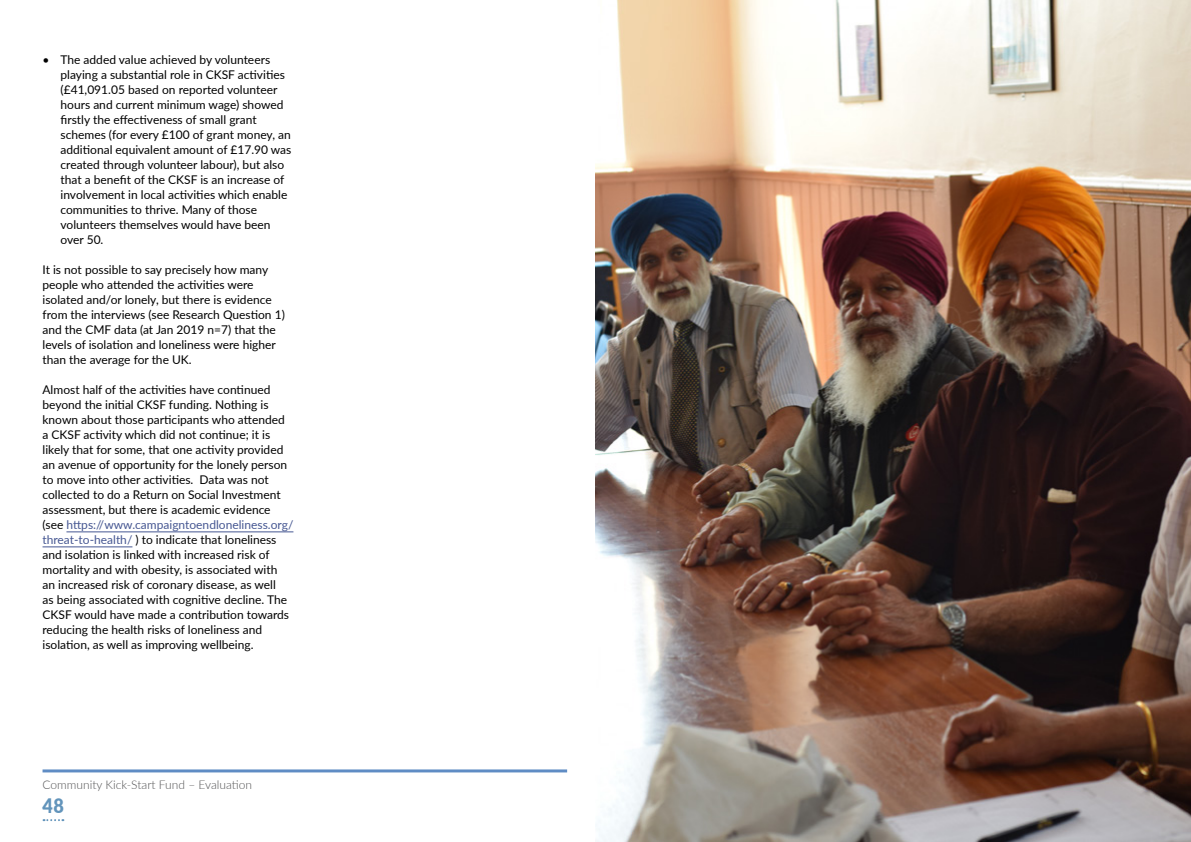
<style>
.page{position:relative;width:1191px;height:842px;background:#fff}
.page>*{position:absolute;margin:0;border:0;box-sizing:border-box;transform-origin:0 0}
.t1{font:900 20px "Lato";color:#6294bb;scale:.9 1}
.t2{font:12px/15px "Lato";color:#000}
.t3{font:300 12px "Lato";color:#535354}
.s1{color:#465792}
</style>
<div class="page">
<hr style="left:43px;top:769px;width:524px;height:3px;background:#5f8cc4">
<svg style="left:44px;top:819px;width:19px;height:2px"></svg>
<hr style="left:66px;top:532px;width:227px;height:1px;background:#465792">
<hr style="left:43px;top:547px;width:89px;height:1px;background:#465792">
<img style="left:595px;top:0;width:596px;height:842px">
<p class="t2" style="left:61px;top:52px;width:232px;text-indent:-18px">• The added value achieved by volunteers playing a substantial role in CKSF activities (£41,091.05 based on reported volunteer hours and current minimum wage) showed firstly the effectiveness of small grant schemes (for every £100 of grant money, an additional equivalent amount of £17.90 was created through volunteer labour), but also that a benefit of the CKSF is an increase of involvement in local activities which enable communities to thrive. Many of those volunteers themselves would have been over 50.</p>
<p class="t2" style="left:43px;top:262px;width:244px">It is not possible to say precisely how many people who attended the activities were isolated and/or lonely, but there is evidence from the interviews (see Research Question 1) and the CMF data (at Jan 2019 n=7) that the levels of isolation and loneliness were higher than the average for the UK.</p>
<p class="t2" style="left:43px;top:382px;width:252px">Almost half of the activities have continued beyond the initial CKSF funding. Nothing is known about those participants who attended a CKSF activity which did not continue; it is likely that for some, that one activity provided an avenue of opportunity for the lonely person to move into other activities. Data was not collected to do a Return on Social Investment assessment, but there is academic evidence (see <span class="s1">https://www.campaigntoendloneliness.org/ threat-to-health/</span> ) to indicate that loneliness and isolation is linked with increased risk of mortality and with obesity, is associated with<br>an increased risk of coronary disease, as well<br>as being associated with cognitive decline. The CKSF would have made a contribution towards reducing the health risks of loneliness and isolation, as well as improving wellbeing.</p>
<p class="t3" style="left:43px;top:777px;width:211px">Community Kick-Start Fund – Evaluation</p>
<h1 class="t1" style="left:43px;top:791px;width:25px">48</h1>
</div>
